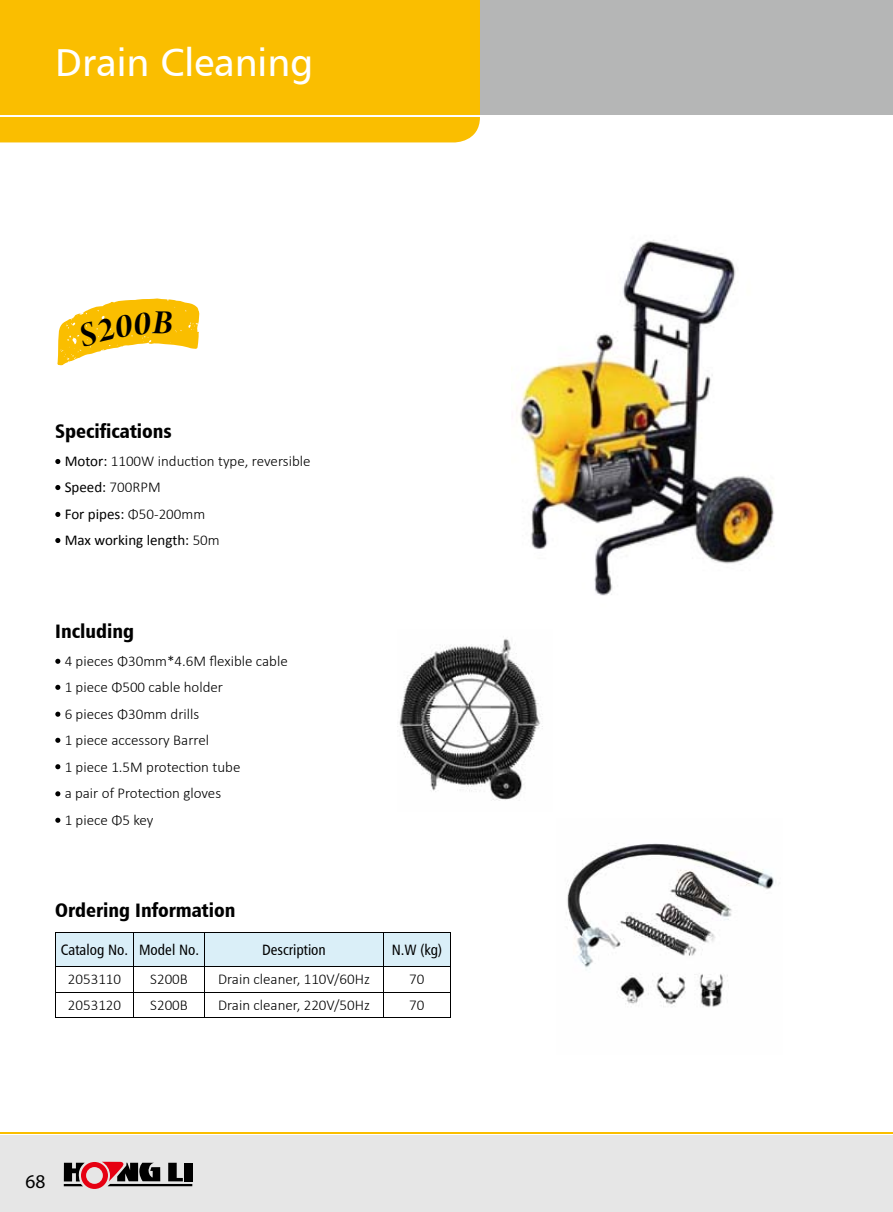
<style>
.page{position:relative;width:893px;height:1212px;background:#fff}
.page>*{position:absolute;margin:0;border:0;box-sizing:border-box;transform-origin:0 0}
.t1{font:39px "Humanist 777 BT Roman B";color:#fff}
.t2{font:36px "Arno Pro Bold Italic Display";color:#000}
.t3{font:19.5px "Humanist 777 BT Black Condensed B";color:#000}
.t4{font:19.5px "Myriad Pro";color:#000}
.t5{font:300 15px/26.5px "Calibri";color:#000}
.t6{font:15px "Humanist 777 BT Roman Condensed B";color:#000}
.s1{font-weight:400}
</style>
<div class="page">
<div style="left:0;top:1135px;width:893px;height:77px;background:#e6e6e6"></div>
<div style="left:0;top:0;width:893px;height:115px;background:#b5b6b6"></div>
<div style="left:0;top:0;width:480px;height:142px;background:#fabe00"></div>
<hr style="left:0;top:115px;width:480px;height:1px;background:#fff">
<hr style="left:0;top:1132px;width:893px;height:1px;background:#fabe00">
<svg style="left:64px;top:1162px;width:128px;height:27px"></svg>
<img style="left:511px;top:240px;width:263px;height:356px">
<img style="left:566px;top:843px;width:208px;height:164px">
<svg style="left:55px;top:459px;width:5px;height:5px"></svg>
<svg style="left:55px;top:485px;width:5px;height:5px"></svg>
<svg style="left:55px;top:512px;width:5px;height:5px"></svg>
<svg style="left:55px;top:538px;width:5px;height:5px"></svg>
<svg style="left:55px;top:659px;width:5px;height:5px"></svg>
<svg style="left:55px;top:685px;width:5px;height:5px"></svg>
<svg style="left:55px;top:712px;width:5px;height:5px"></svg>
<svg style="left:55px;top:738px;width:5px;height:5px"></svg>
<svg style="left:55px;top:791px;width:5px;height:5px"></svg>
<svg style="left:55px;top:764px;width:5px;height:5px"></svg>
<svg style="left:55px;top:818px;width:5px;height:5px"></svg>
<img style="left:399px;top:639px;width:144px;height:162px">
<hr style="left:55px;top:932px;width:79px;height:1px;background:#000">
<hr style="left:134px;top:932px;width:71px;height:1px;background:#000">
<hr style="left:205px;top:932px;width:178px;height:1px;background:#000">
<hr style="left:383px;top:932px;width:68px;height:1px;background:#000">
<svg style="left:55px;top:933px;width:396px;height:84px"></svg>
<hr style="left:55px;top:1017px;width:79px;height:1px;background:#000">
<hr style="left:134px;top:1017px;width:71px;height:1px;background:#000">
<hr style="left:205px;top:1017px;width:178px;height:1px;background:#000">
<hr style="left:383px;top:1017px;width:68px;height:1px;background:#000">
<svg style="left:57px;top:298px;width:143px;height:68px"></svg>
<h1 class="t1" style="left:55px;top:38px;width:260px">Drain Cleaning</h1>
<h2 class="t2" style="left:153px;top:302px;width:22px">B</h2>
<h3 class="t3" style="left:55px;top:418px;width:118px">Specifications</h3>
<p class="t5" style="left:65px;top:447px;width:247px"><span class="s1">Motor:</span> 1100W induction type, reversible<br><span class="s1">Speed:</span> 700RPM<br><span class="s1">For pipes:</span> Φ50-200mm<br><span class="s1">Max working length:</span> 50m</p>
<h3 class="t3" style="left:55px;top:618px;width:80px">Including</h3>
<p class="t5" style="left:65px;top:647px;width:225px">4 pieces Φ30mm*4.6M flexible cable<br>1 piece Φ500 cable holder<br>6 pieces Φ30mm drills<br>1 piece accessory Barrel<br>1 piece 1.5M protection tube<br>a pair of Protection gloves<br>1 piece Φ5 key</p>
<h3 class="t3" style="left:55px;top:897px;width:182px">Ordering Information</h3>
<p class="t6" style="left:61px;top:940px;width:140px">Catalog No. Model No.</p>
<p class="t6" style="left:262px;top:940px;width:65px">Description</p>
<p class="t6" style="left:392px;top:940px;width:52px">N.W (kg)</p>
<p class="t5" style="left:68px;top:966px;width:55px">2053110</p>
<p class="t5" style="left:150px;top:966px;width:39px">S200B</p>
<p class="t5" style="left:218px;top:966px;width:153px">Drain cleaner, 110V/60Hz</p>
<p class="t5" style="left:409px;top:966px;width:17px">70</p>
<p class="t5" style="left:68px;top:991px;width:55px">2053120</p>
<p class="t5" style="left:150px;top:991px;width:39px">S200B</p>
<p class="t5" style="left:218px;top:991px;width:153px">Drain cleaner, 220V/50Hz</p>
<p class="t5" style="left:409px;top:991px;width:17px">70</p>
<h3 class="t4" style="left:26px;top:1169px;width:22px">68</h3>
</div>
